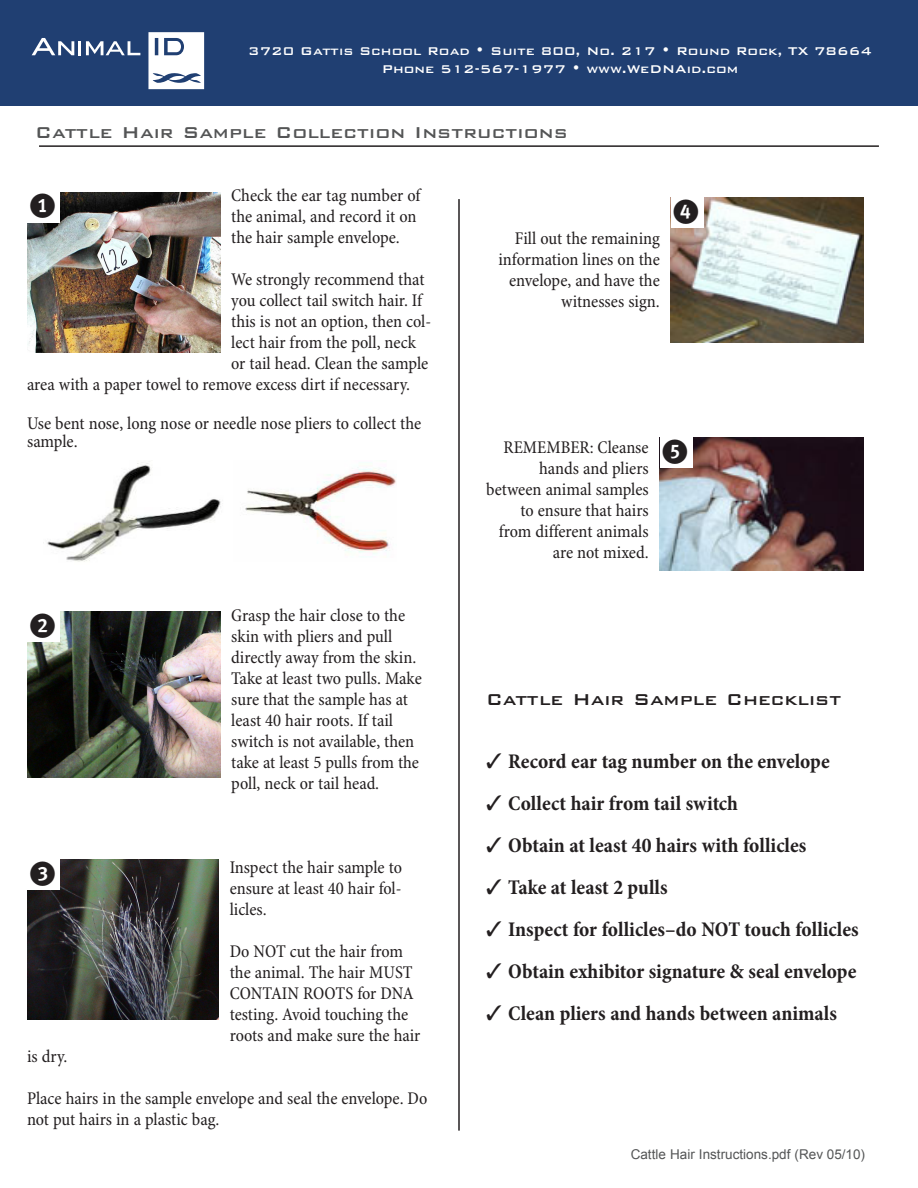
<style>
.page{position:relative;width:918px;height:1188px;background:#fff}
.page>*{position:absolute;margin:0;border:0;box-sizing:border-box;transform-origin:0 0}
.t1{font:36px "FF Dingbests";color:#231f20}
.t2{font:700 condensed 21px/42px "Minion Pro";color:#231f20}
.t3{font:500 21px "Bank Gothic BT";color:#545556}
.t4{font:500 21px "Bank Gothic BT";color:#231f20}
.t5{font:condensed 18px/21px "Minion Pro";color:#231f20}
.t6{font:500 15px/18px "Bank Gothic BT";color:#fff;text-align:center}
.t7{font:13.5px "Arial";color:#545556}
</style>
<div class="page">
<div style="left:0;top:0;width:918px;height:105px;background:#203f72"></div>
<svg style="left:31px;top:32px;width:173px;height:57px"></svg>
<img style="left:27px;top:192px;width:193px;height:161px">
<img style="left:47px;top:463px;width:174px;height:99px">
<img style="left:245px;top:467px;width:152px;height:90px">
<img style="left:27px;top:859px;width:192px;height:160px">
<img style="left:27px;top:612px;width:193px;height:166px">
<hr style="left:39px;top:145px;width:840px;height:2px;background:#231f20">
<div style="left:27px;top:192px;width:33px;height:31px;background:#fff"></div>
<div style="left:27px;top:611px;width:33px;height:31px;background:#fff"></div>
<div style="left:27px;top:859px;width:33px;height:31px;background:#fff"></div>
<hr style="left:458px;top:199px;width:2px;height:932px;background:#231f20">
<img style="left:671px;top:197px;width:193px;height:145px">
<img style="left:660px;top:437px;width:204px;height:133px">
<div style="left:660px;top:437px;width:32px;height:31px;background:#fff"></div>
<div style="left:671px;top:197px;width:32px;height:31px;background:#fff"></div>
<p class="t6" style="left:248px;top:42px;width:625px">3720 Gattis School Road • Suite 800, No. 217 • Round Rock, TX 78664<br>Phone 512-567-1977 • www.WeDNAid.com</p>
<p class="t3" style="left:35px;top:121px;width:534px">Cattle Hair Sample Collection Instructions</p>
<p class="t5" style="left:231px;top:185px;width:191px">Check the ear tag number of the animal, and record it on the hair sample envelope.</p>
<p class="t5" style="left:231px;top:269px;width:195px">We strongly recommend that</p>
<p class="t5" style="left:231px;top:290px;width:192px">you collect tail switch hair. If</p>
<p class="t5" style="left:231px;top:312px;width:202px">this is not an option, then col-</p>
<p class="t5" style="left:231px;top:333px;width:186px">lect hair from the poll, neck</p>
<p class="t5" style="left:231px;top:354px;width:199px">or tail head. Clean the sample</p>
<p class="t5" style="left:27px;top:375px;width:385px">area with a paper towel to remove excess dirt if necessary.</p>
<p class="t5" style="left:27px;top:415px;width:396px;line-height:18px">Use bent nose, long nose or needle nose pliers to collect the sample.</p>
<p class="t1" style="left:27px;top:187px;width:32px">1</p>
<p class="t1" style="left:27px;top:606px;width:32px">2</p>
<p class="t1" style="left:27px;top:854px;width:32px">3</p>
<p class="t5" style="left:231px;top:605px;width:192px">Grasp the hair close to the skin with pliers and pull directly away from the skin.<br>Take at least two pulls. Make sure that the sample has at least 40 hair roots. If tail switch is not available, then take at least 5 pulls from the poll, neck or tail head.</p>
<p class="t5" style="left:230px;top:858px;width:174px;text-align:justify">Inspect the hair sample to ensure at least 40 hair fol&shy;licles.</p>
<p class="t5" style="left:230px;top:942px;width:192px">Do NOT cut the hair from the animal. The hair MUST<br>CONTAIN ROOTS for DNA testing. Avoid touching the roots and make sure the hair</p>
<p class="t5" style="left:27px;top:1047px;width:42px">is dry.</p>
<p class="t5" style="left:27px;top:1089px;width:402px">Place hairs in the sample envelope and seal the envelope. Do not put hairs in a plastic bag.</p>
<p class="t5" style="left:499px;top:228px;width:163px;text-align:right">Fill out the remaining information lines on the envelope, and have the witnesses sign.</p>
<p class="t1" style="left:671px;top:192px;width:32px">4</p>
<p class="t5" style="left:486px;top:437px;width:164px;text-align:right">REMEMBER: Cleanse hands and pliers between animal samples to ensure that hairs from different animals are not mixed.</p>
<p class="t1" style="left:660px;top:432px;width:32px">5</p>
<p class="t4" style="left:486px;top:688px;width:357px">Cattle Hair Sample Checklist</p>
<p class="t2" style="left:508px;top:741px;width:352px">Record ear tag number on the envelope Collect hair from tail switch<br>Obtain at least 40 hairs with follicles<br>Take at least 2 pulls<br>Inspect for follicles–do NOT touch follicles Obtain exhibitor signature &amp; seal envelope Clean pliers and hands between animals</p>
<p class="t7" style="left:631px;top:1145px;width:236px">Cattle Hair Instructions.pdf (Rev 05/10)</p>
<p class="t7" style="left:835px;top:1145px;width:28px">206</p>
</div>
